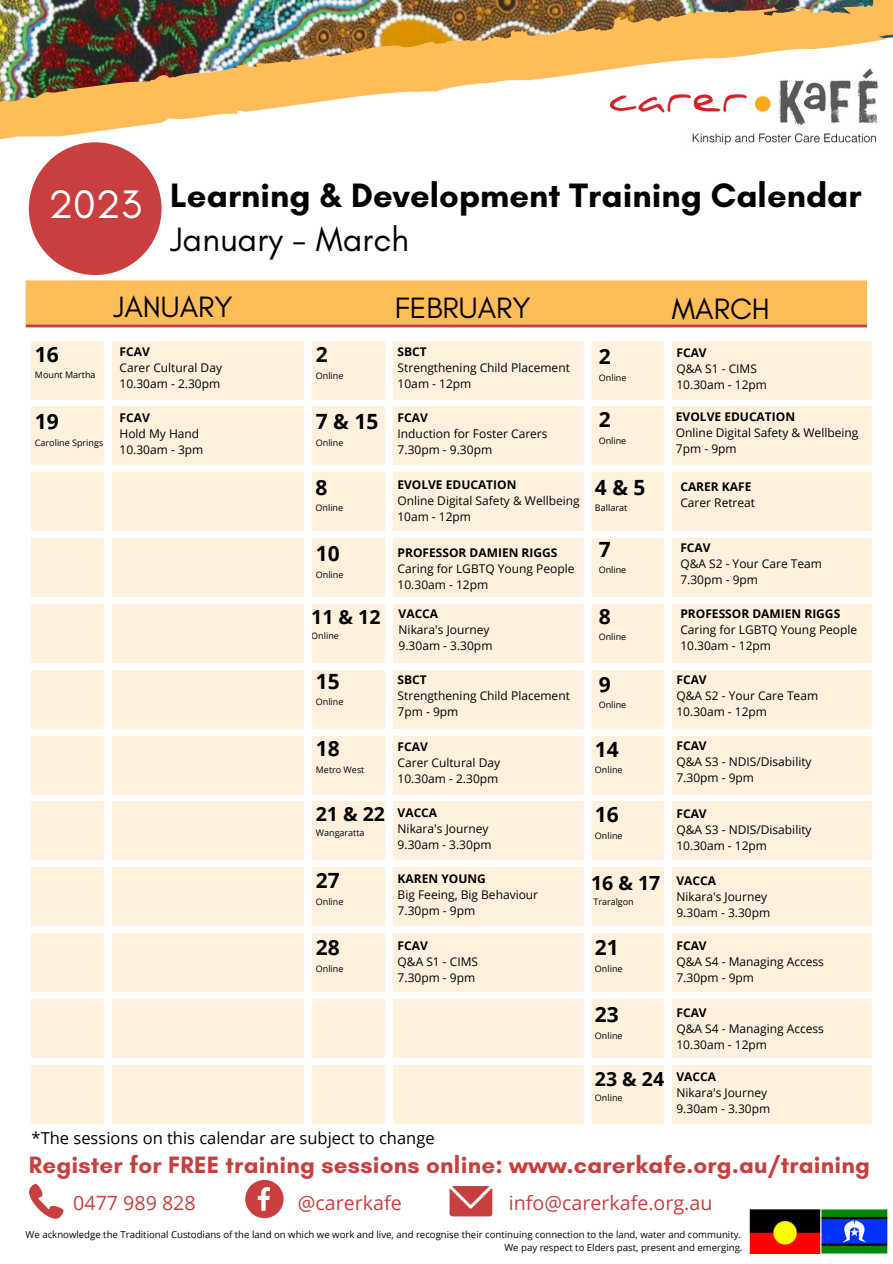
<style>
.page{position:relative;width:893px;height:1264px;background:#fff}
.page>*{position:absolute;margin:0;border:0;box-sizing:border-box;transform-origin:0 0}
.t1{font:40.5px "Glacial Indifference";color:#fff}
.t2{font:700 34.5px "Glacial Indifference";color:#000}
.t3{font:34.5px "Glacial Indifference";color:#000}
.t4{font:30px "Glacial Indifference";color:#000}
.t5{font:700 24.15px "Glacial Indifference";letter-spacing:.01em;color:#c93f40}
.t6{font:700 21px "Open Sans";color:#000}
.t7{font:19.65px "Open Sans";color:#c93f40}
.t8{font:700 19.5px "Open Sans";color:#000}
.t9{font:16.5px "Open Sans";color:#000}
.t10{font:12px/16px "Open Sans";color:#000}
.t11{font:700 12px "Open Sans";color:#000}
.t12{font:9.6px/12.8px "Open Sans";color:#000;text-align:right}
.t13{font:9px "Open Sans";color:#000}
</style>
<div class="page">
<div style="left:32px;top:341px;width:840px;height:58px;background:#fff1dd"></div>
<img style="left:0;top:0;width:892px;height:143px">
<svg style="left:26px;top:142px;width:841px;height:185px"></svg>
<div style="left:32px;top:472px;width:840px;height:59px;background:#fff1dd"></div>
<div style="left:32px;top:538px;width:840px;height:59px;background:#fff1dd"></div>
<div style="left:32px;top:604px;width:840px;height:58px;background:#fff1dd"></div>
<div style="left:32px;top:670px;width:840px;height:58px;background:#fff1dd"></div>
<div style="left:32px;top:735px;width:840px;height:59px;background:#fff1dd"></div>
<div style="left:32px;top:801px;width:840px;height:59px;background:#fff1dd"></div>
<div style="left:32px;top:867px;width:840px;height:59px;background:#fff1dd"></div>
<div style="left:32px;top:933px;width:840px;height:58px;background:#fff1dd"></div>
<div style="left:32px;top:998px;width:840px;height:59px;background:#fff1dd"></div>
<div style="left:32px;top:1064px;width:840px;height:59px;background:#fff1dd"></div>
<svg style="left:29px;top:1183px;width:35px;height:35px"></svg>
<svg style="left:245px;top:1179px;width:38px;height:39px"></svg>
<svg style="left:449px;top:1186px;width:43px;height:30px"></svg>
<img style="left:749px;top:1209px;width:138px;height:44px">
<div style="left:32px;top:406px;width:840px;height:59px;background:#fff1dd"></div>
<div style="left:664px;top:338px;width:8px;height:786px;background:#fff"></div>
<div style="left:583px;top:341px;width:8px;height:921px;background:#fff"></div>
<div style="left:385px;top:338px;width:8px;height:786px;background:#fff"></div>
<div style="left:304px;top:341px;width:8px;height:783px;background:#fff"></div>
<div style="left:104px;top:338px;width:8px;height:786px;background:#fff"></div>
<h2 class="t2" style="left:170px;top:174px;width:693px">Learning &amp; Development Training Calendar</h2>
<h2 class="t3" style="left:170px;top:218px;width:240px">January - March</h2>
<h3 class="t4" style="left:113px;top:288px;width:121px">JANUARY</h3>
<h3 class="t4" style="left:395px;top:289px;width:137px">FEBRUARY</h3>
<h3 class="t4" style="left:671px;top:290px;width:100px">MARCH</h3>
<h1 class="t1" style="left:48px;top:180px;width:95px">2023</h1>
<h3 class="t6" style="left:35px;top:339px;width:25px">16</h3>
<p class="t13" style="left:35px;top:368px;width:62px">Mount Martha</p>
<h3 class="t6" style="left:35px;top:406px;width:25px">19</h3>
<p class="t13" style="left:35px;top:436px;width:70px">Caroline Springs</p>
<p class="t11" style="left:119px;top:343px;width:32px">FCAV</p>
<p class="t10" style="left:119px;top:359px;width:104px">Carer Cultural Day<br>10.30am - 2.30pm</p>
<p class="t11" style="left:119px;top:409px;width:32px">FCAV</p>
<p class="t10" style="left:119px;top:426px;width:85px">Hold My Hand<br>10.30am - 3pm</p>
<h3 class="t6" style="left:316px;top:340px;width:13px">2</h3>
<p class="t13" style="left:316px;top:369px;width:29px">Online</p>
<h3 class="t6" style="left:316px;top:406px;width:64px">7&amp;15</h3>
<p class="t13" style="left:316px;top:436px;width:29px">Online</p>
<h3 class="t6" style="left:315px;top:472px;width:13px">8</h3>
<p class="t13" style="left:315px;top:501px;width:29px">Online</p>
<h3 class="t6" style="left:316px;top:539px;width:25px">10</h3>
<p class="t13" style="left:316px;top:568px;width:29px">Online</p>
<h3 class="t8" style="left:311px;top:603px;width:71px">11 &amp; 12</h3>
<p class="t13" style="left:311px;top:629px;width:29px">Online</p>
<h3 class="t6" style="left:316px;top:666px;width:25px">15</h3>
<p class="t13" style="left:316px;top:696px;width:29px">Online</p>
<h3 class="t6" style="left:316px;top:734px;width:25px">18</h3>
<p class="t13" style="left:316px;top:763px;width:50px">Metro West</p>
<h3 class="t8" style="left:316px;top:799px;width:71px">21 &amp; 22</h3>
<p class="t13" style="left:316px;top:826px;width:50px">Wangaratta</p>
<h3 class="t6" style="left:316px;top:865px;width:25px">27</h3>
<p class="t13" style="left:316px;top:895px;width:29px">Online</p>
<h3 class="t6" style="left:316px;top:932px;width:25px">28</h3>
<p class="t13" style="left:316px;top:961px;width:29px">Online</p>
<p class="t11" style="left:397px;top:343px;width:31px">SBCT</p>
<p class="t10" style="left:397px;top:359px;width:174px">Strengthening Child Placement<br>10am - 12pm</p>
<p class="t11" style="left:397px;top:409px;width:32px">FCAV</p>
<p class="t10" style="left:397px;top:425px;width:151px">Induction for Foster Carers<br>7.30pm - 9.30pm</p>
<p class="t11" style="left:397px;top:475px;width:121px">EVOLVE EDUCATION</p>
<p class="t10" style="left:397px;top:492px;width:184px">Online Digital Safety &amp; Wellbeing<br>10am - 12pm</p>
<p class="t11" style="left:397px;top:544px;width:161px">PROFESSOR DAMIEN RIGGS</p>
<p class="t10" style="left:397px;top:560px;width:178px">Caring for LGBTQ Young People<br>10.30am - 12pm</p>
<p class="t11" style="left:398px;top:605px;width:41px">VACCA</p>
<p class="t10" style="left:398px;top:621px;width:95px">Nikara's Journey<br>9.30am - 3.30pm</p>
<p class="t11" style="left:397px;top:671px;width:31px">SBCT</p>
<p class="t10" style="left:397px;top:687px;width:174px">Strengthening Child Placement<br>7pm - 9pm</p>
<p class="t11" style="left:397px;top:738px;width:32px">FCAV</p>
<p class="t10" style="left:397px;top:754px;width:104px">Carer Cultural Day<br>10.30am - 2.30pm</p>
<p class="t11" style="left:397px;top:804px;width:41px">VACCA</p>
<p class="t10" style="left:397px;top:820px;width:95px">Nikara's Journey<br>9.30am - 3.30pm</p>
<p class="t11" style="left:397px;top:869px;width:90px">KAREN YOUNG</p>
<p class="t10" style="left:397px;top:885px;width:142px">Big Feeing, Big Behaviour<br>7.30pm - 9pm</p>
<p class="t11" style="left:397px;top:936px;width:32px">FCAV</p>
<p class="t10" style="left:397px;top:952px;width:82px">Q&amp;A S1 - CIMS<br>7.30pm - 9pm</p>
<h3 class="t9" style="left:32px;top:1126px;width:404px">*The sessions on this calendar are subject to change</h3>
<h3 class="t6" style="left:599px;top:342px;width:13px">2</h3>
<p class="t13" style="left:599px;top:371px;width:29px">Online</p>
<h3 class="t6" style="left:598px;top:405px;width:13px">2</h3>
<p class="t13" style="left:598px;top:434px;width:29px">Online</p>
<h3 class="t6" style="left:595px;top:472px;width:52px">4&amp;5</h3>
<p class="t13" style="left:595px;top:501px;width:34px">Ballarat</p>
<h3 class="t6" style="left:598px;top:534px;width:13px">7</h3>
<p class="t13" style="left:598px;top:563px;width:29px">Online</p>
<h3 class="t6" style="left:598px;top:601px;width:13px">8</h3>
<p class="t13" style="left:598px;top:630px;width:29px">Online</p>
<h3 class="t6" style="left:598px;top:669px;width:13px">9</h3>
<p class="t13" style="left:598px;top:698px;width:29px">Online</p>
<h3 class="t6" style="left:595px;top:734px;width:25px">14</h3>
<p class="t13" style="left:595px;top:763px;width:29px">Online</p>
<h3 class="t6" style="left:595px;top:799px;width:25px">16</h3>
<p class="t13" style="left:595px;top:829px;width:29px">Online</p>
<h3 class="t8" style="left:591px;top:868px;width:71px">16 &amp; 17</h3>
<p class="t13" style="left:593px;top:895px;width:42px">Traralgon</p>
<h3 class="t6" style="left:595px;top:932px;width:25px">21</h3>
<p class="t13" style="left:595px;top:961px;width:29px">Online</p>
<h3 class="t6" style="left:595px;top:999px;width:25px">23</h3>
<p class="t13" style="left:595px;top:1028px;width:29px">Online</p>
<h3 class="t8" style="left:595px;top:1065px;width:71px">23 &amp; 24</h3>
<p class="t13" style="left:595px;top:1091px;width:29px">Online</p>
<p class="t11" style="left:676px;top:344px;width:32px">FCAV</p>
<p class="t10" style="left:676px;top:360px;width:92px">Q&amp;A S1 - CIMS<br>10.30am - 12pm</p>
<p class="t11" style="left:676px;top:408px;width:121px">EVOLVE EDUCATION</p>
<p class="t10" style="left:676px;top:424px;width:184px">Online Digital Safety &amp; Wellbeing<br>7pm - 9pm</p>
<p class="t11" style="left:680px;top:478px;width:73px">CARER KAFE</p>
<p class="t10" style="left:680px;top:494px;width:76px">Carer Retreat</p>
<p class="t11" style="left:680px;top:539px;width:32px">FCAV</p>
<p class="t10" style="left:680px;top:555px;width:143px">Q&amp;A S2 - Your Care Team<br>7.30pm - 9pm</p>
<p class="t11" style="left:680px;top:605px;width:161px">PROFESSOR DAMIEN RIGGS</p>
<p class="t10" style="left:680px;top:621px;width:178px">Caring for LGBTQ Young People<br>10.30am - 12pm</p>
<p class="t11" style="left:676px;top:671px;width:32px">FCAV</p>
<p class="t10" style="left:676px;top:687px;width:143px">Q&amp;A S2 - Your Care Team<br>10.30am - 12pm</p>
<p class="t11" style="left:676px;top:737px;width:32px">FCAV</p>
<p class="t10" style="left:676px;top:753px;width:137px">Q&amp;A S3 - NDIS/Disability<br>7.30pm - 9pm</p>
<p class="t11" style="left:676px;top:805px;width:32px">FCAV</p>
<p class="t10" style="left:676px;top:821px;width:137px">Q&amp;A S3 - NDIS/Disability<br>10.30am - 12pm</p>
<p class="t11" style="left:676px;top:872px;width:41px">VACCA</p>
<p class="t10" style="left:676px;top:888px;width:95px">Nikara's Journey<br>9.30am - 3.30pm</p>
<p class="t11" style="left:676px;top:937px;width:32px">FCAV</p>
<p class="t10" style="left:676px;top:953px;width:149px">Q&amp;A S4 - Managing Access<br>7.30pm - 9pm</p>
<p class="t11" style="left:676px;top:1003px;width:32px">FCAV</p>
<p class="t10" style="left:676px;top:1019px;width:149px">Q&amp;A S4 - Managing Access<br>10.30am - 12pm</p>
<p class="t11" style="left:676px;top:1067px;width:41px">VACCA</p>
<p class="t10" style="left:676px;top:1084px;width:95px">Nikara's Journey<br>9.30am - 3.30pm</p>
<h3 class="t5" style="left:29px;top:1149px;width:842px">Register for FREE training sessions online: www.carerkafe.org.au/training</h3>
<h3 class="t7" style="left:73px;top:1188px;width:124px">0477 989 828</h3>
<h3 class="t7" style="left:298px;top:1188px;width:105px">@carerkafe</h3>
<h3 class="t7" style="left:509px;top:1188px;width:205px">info@carerkafe.org.au</h3>
<p class="t12" style="left:26px;top:1227px;width:718px">We acknowledge the Traditional Custodians of the land on which we work and live, and recognise their continuing connection to the land, water and community.<br>We pay respect to Elders past, present and emerging.</p>
</div>
